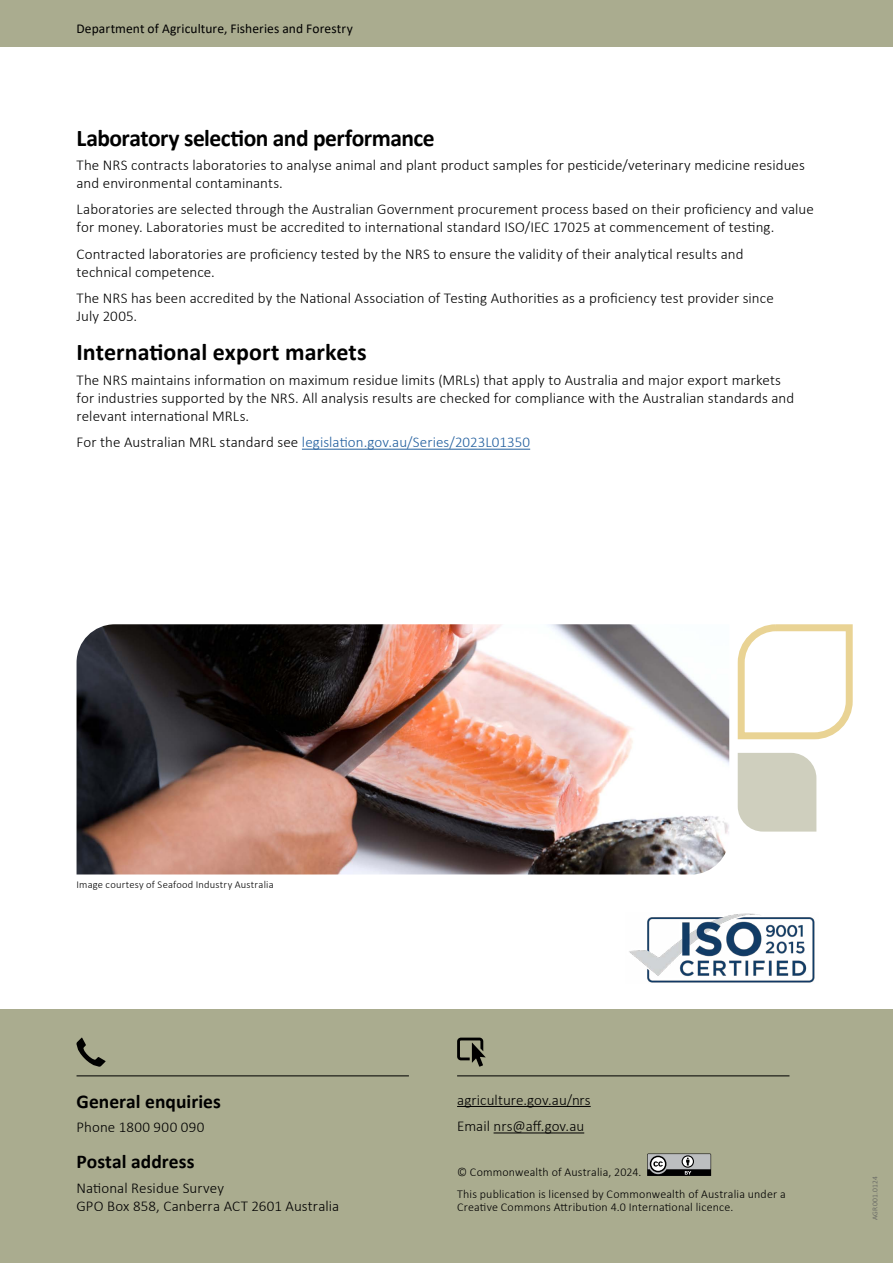
<style>
.page{position:relative;width:893px;height:1263px;background:#fff}
.page>*{position:absolute;margin:0;border:0;box-sizing:border-box;transform-origin:0 0}
.Heading_2{font:700 24px "Calibri";letter-spacing:-.01em;color:#000}
.t1{font:700 19.5px "Calibri";color:#000}
.Text{font:300 15px/18px "Calibri";letter-spacing:.005em;color:#000}
.Text-2{font:300 15px "Calibri";letter-spacing:.005em;color:#215e9e}
.t2{font:13.5px "Calibri";letter-spacing:.005em;color:#000}
.disclaimer{font:300 12px/13.5px "Calibri";letter-spacing:.015em;color:#000}
.Text-3{font:300 10.5px "Calibri";letter-spacing:.015em;color:#000}
.t3{font:300 7.5px "Calibri";letter-spacing:.035em;color:#58595b}
.s1{color:#000}
</style>
<div class="page">
<hr style="left:302px;top:449px;width:228px;height:1px;background:#215e9e">
<div style="left:0;top:1009px;width:893px;height:254px;background:#aaac8f"></div>
<div style="left:0;top:0;width:893px;height:47px;background:#aaac8f"></div>
<hr style="left:77px;top:1075px;width:332px;height:1px;background:#000">
<svg style="left:76px;top:1037px;width:30px;height:30px"></svg>
<hr style="left:457px;top:1075px;width:332px;height:1px;background:#000">
<svg style="left:457px;top:1037px;width:29px;height:30px"></svg>
<hr style="left:457px;top:1106px;width:134px;height:1px;background:#000">
<hr style="left:494px;top:1132px;width:90px;height:1px;background:#000">
<svg style="left:647px;top:1153px;width:64px;height:23px"></svg>
<div style="left:738px;top:753px;width:78px;height:78px;background:#cfcfbe"></div>
<svg style="left:737px;top:624px;width:116px;height:116px"></svg>
<img style="left:629px;top:913px;width:186px;height:70px">
<img style="left:77px;top:624px;width:652px;height:250px">
<p class="t2" style="left:76px;top:19px;width:278px">Department of Agriculture, Fisheries and Forestry</p>
<p class="t2" style="left:129px;top:19px;width:278px">Department of Agriculture, Fisheries and Forestry</p>
<h2 class="Heading_2" style="left:77px;top:121px;width:360px">Laboratory selection and performance</h2>
<p class="Text" style="left:77px;top:156px;width:730px">The NRS contracts laboratories to analyse animal and plant product samples for pesticide/veterinary medicine residues and environmental contaminants.</p>
<p class="Text" style="left:77px;top:200px;width:739px">Laboratories are selected through the Australian Government procurement process based on their proficiency and value for money. Laboratories must be accredited to international standard ISO/IEC 17025 at commencement of testing.</p>
<p class="Text" style="left:77px;top:245px;width:668px">Contracted laboratories are proficiency tested by the NRS to ensure the validity of their analytical results and technical competence.</p>
<p class="Text" style="left:77px;top:289px;width:699px">The NRS has been accredited by the National Association of Testing Authorities as a proficiency test provider since<br>July 2005.</p>
<h2 class="Heading_2" style="left:77px;top:335px;width:292px">International export markets</h2>
<p class="Text" style="left:77px;top:371px;width:719px">The NRS maintains information on maximum residue limits (MRLs) that apply to Australia and major export markets for industries supported by the NRS. All analysis results are checked for compliance with the Australian standards and relevant international MRLs.</p>
<p class="Text-2" style="left:77px;top:433px;width:455px"><span class="s1">For the Australian MRL standard see</span> legislation.gov.au/Series/2023L01350</p>
<p class="Text-3" style="left:77px;top:878px;width:199px">Image courtesy of Seafood Industry Australia</p>
<h2 class="t1" style="left:77px;top:1088px;width:146px">General enquiries</h2>
<p class="Text" style="left:77px;top:1118px;width:129px">Phone 1800 900 090</p>
<h2 class="t1" style="left:77px;top:1148px;width:119px">Postal address</h2>
<p class="Text" style="left:77px;top:1178px;width:264px">National Residue Survey<br>GPO Box 858, Canberra ACT 2601 Australia</p>
<p class="Text" style="left:457px;top:1090px;width:135px">agriculture.gov.au/nrs</p>
<p class="Text" style="left:457px;top:1117px;width:129px">Email nrs@aff.gov.au</p>
<p class="disclaimer" style="left:457px;top:1165px;width:186px">© Commonwealth of Australia, 2024.</p>
<p class="disclaimer" style="left:457px;top:1187px;width:330px">This publication is licensed by Commonwealth of Australia under a<br>Creative Commons Attribution 4.0 International licence.</p>
<p class="t3" style="left:870px;top:1220px;width:45px;rotate:-90deg">AGR001.0124</p>
</div>
